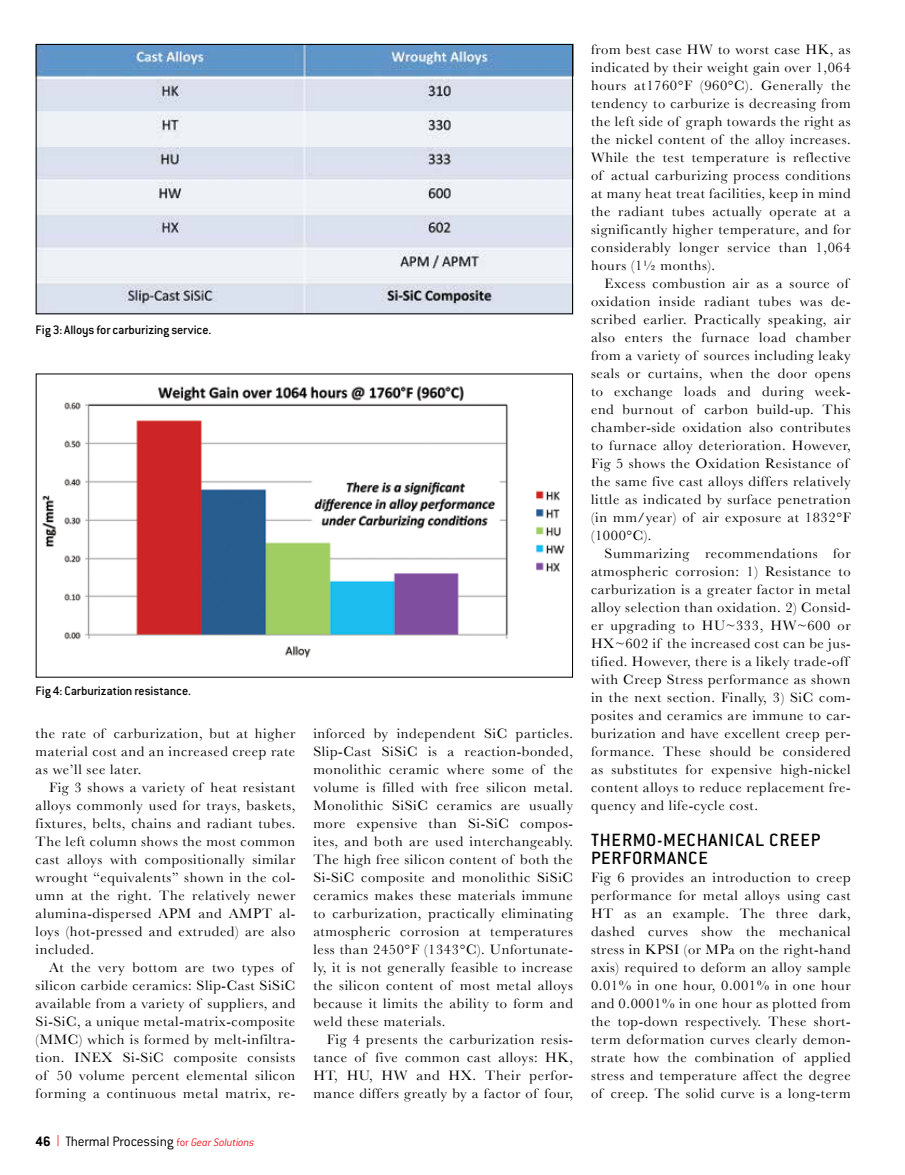
<style>
.page{position:relative;width:905px;height:1175px;background:#fff}
.page>*{position:absolute;margin:0;border:0;box-sizing:border-box;transform-origin:0 0}
.t1{font:500 19.5px "Conduit ITC";letter-spacing:.04em;color:#000}
.t2{font:300 15px "Conduit ITC";letter-spacing:-.015em;color:#000}
.t3{font:14.25px/18px "Baskerville";letter-spacing:.04em;color:#000;text-align:justify}
.t4{font:500 13.5px "Conduit ITC";letter-spacing:-.005em;color:#000}
.s1{font-weight:700}
.s2{font-family:"Helvetica Neue";color:#ed1d24}
.s3{font-size:12px;color:#ed1d24}
.s4{font-style:italic;font-size:12px;color:#ed1d24}
</style>
<div class="page">
<img style="left:38px;top:46px;width:533px;height:266px">
<div style="left:36px;top:44px;width:537px;height:270px;border:1px solid #000"></div>
<img style="left:42px;top:386px;width:523px;height:272px">
<p class="t4" style="left:36px;top:322px;width:177px">Fig 3: Alloys for carburizing service.</p>
<p class="t4" style="left:36px;top:682px;width:157px">Fig 4: Carburization resistance.</p>
<p class="t3" style="left:36px;top:724px;width:261px">the rate of carburization, but at higher material cost and an increased creep rate as we’ll see later.</p>
<p class="t3" style="left:36px;top:778px;width:261px;text-indent:14px">Fig 3 shows a variety of heat resistant alloys commonly used for trays, baskets, fixtures, belts, chains and radiant tubes.<br>The left column shows the most common cast alloys with compositionally similar wrought “equivalents” shown in the col&shy;umn at the right. The relatively newer alumina-dispersed APM and AMPT al&shy;loys (hot-pressed and extruded) are also included.</p>
<p class="t3" style="left:36px;top:958px;width:261px;text-align:left;text-indent:14px">At the very bottom are two types of silicon carbide ceramics: Slip-Cast SiSiC available from a variety of suppliers, and Si-SiC, a unique metal-matrix-composite (MMC) which is formed by melt-infiltra&shy;tion. INEX Si-SiC composite consists of 50 volume percent elemental silicon forming a continuous metal matrix, re-</p>
<p class="t2" style="left:36px;top:1132px;width:220px"><span class="s1">46</span> <span class="s2">|</span> Thermal Processing <span class="s3">for</span> <span class="s4">Gear Solutions</span></p>
<p class="t3" style="left:313px;top:724px;width:261px">inforced by independent SiC particles.<br>Slip-Cast SiSiC is a reaction-bonded, monolithic ceramic where some of the volume is filled with free silicon metal.<br>Monolithic SiSiC ceramics are usually more expensive than Si-SiC compos&shy;ites, and both are used interchangeably.<br>The high free silicon content of both the Si-SiC composite and monolithic SiSiC ceramics makes these materials immune to carburization, practically eliminating atmospheric corrosion at temperatures less than 2450°F (1343°C). Unfortunate&shy;ly, it is not generally feasible to increase the silicon content of most metal alloys because it limits the ability to form and weld these materials.</p>
<p class="t3" style="left:313px;top:1030px;width:261px;text-indent:14px">Fig 4 presents the carburization resis&shy;tance of five common cast alloys: HK, HT, HU, HW and HX. Their perfor&shy;mance differs greatly by a factor of four,</p>
<p class="t3" style="left:591px;top:40px;width:261px">from best case HW to worst case HK, as indicated by their weight gain over 1,064 hours at1760°F (960°C). Generally the tendency to carburize is decreasing from the left side of graph towards the right as the nickel content of the alloy increases.<br>While the test temperature is reflective of actual carburizing process conditions at many heat treat facilities, keep in mind the radiant tubes actually operate at a significantly higher temperature, and for considerably longer service than 1,064 hours (1½ months).</p>
<p class="t3" style="left:591px;top:274px;width:261px;text-align:left;text-indent:14px">Excess combustion air as a source of oxidation inside radiant tubes was de&shy;scribed earlier. Practically speaking, air also enters the furnace load chamber from a variety of sources including leaky seals or curtains, when the door opens to exchange loads and during week&shy;end burnout of carbon build-up. This chamber-side oxidation also contributes to furnace alloy deterioration. However, Fig 5 shows the Oxidation Resistance of the same five cast alloys differs relatively little as indicated by surface penetration (in mm/year) of air exposure at 1832°F (1000°C).</p>
<p class="t3" style="left:591px;top:544px;width:261px;text-align:left;text-indent:14px">Summarizing recommendations for atmospheric corrosion: 1) Resistance to carburization is a greater factor in metal alloy selection than oxidation. 2) Consid&shy;er upgrading to HU~333, HW~600 or HX~602 if the increased cost can be jus&shy;tified. However, there is a likely trade-off with Creep Stress performance as shown in the next section. Finally, 3) SiC com&shy;posites and ceramics are immune to car&shy;burization and have excellent creep per&shy;formance. These should be considered as substitutes for expensive high-nickel content alloys to reduce replacement fre&shy;quency and life-cycle cost.</p>
<h1 class="t1" style="left:591px;top:829px;width:21px">Therm</h1>
<h1 class="t1" style="left:646px;top:829px;width:42px">o-Mechanica</h1>
<h1 class="t1" style="left:755px;top:829px;width:36px">l Creep</h1>
<h1 class="t1" style="left:591px;top:847px;width:63px">Performance</h1>
<p class="t3" style="left:591px;top:868px;width:261px">Fig 6 provides an introduction to creep performance for metal alloys using cast HT as an example. The three dark, dashed curves show the mechanical stress in KPSI (or MPa on the right-hand axis) required to deform an alloy sample 0.01% in one hour, 0.001% in one hour and 0.0001% in one hour as plotted from the top-down respectively. These short&shy;term deformation curves clearly demon&shy;strate how the combination of applied stress and temperature affect the degree of creep. The solid curve is a long-term</p>
</div>
